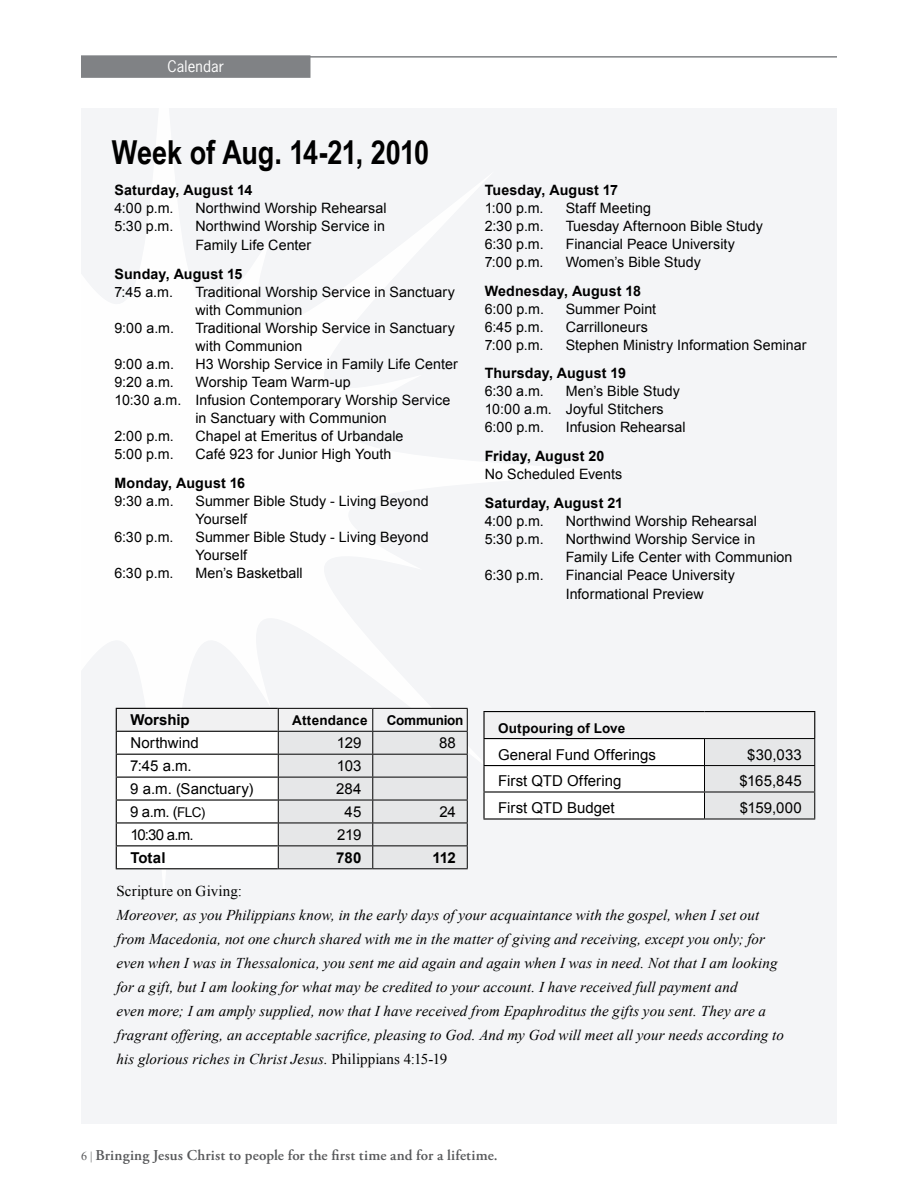
<style>
.page{position:relative;width:918px;height:1188px;background:#fff}
.page>*{position:absolute;margin:0;border:0;box-sizing:border-box;transform-origin:0 0}
.t1{font:700 33px "Arial Narrow";letter-spacing:-.015em;color:#000}
.t2{font:italic 15px/24px "Times New Roman";letter-spacing:.005em;color:#000}
.t3{font:15px "Arial";letter-spacing:.005em;color:#000}
.t4{font:600 15px "Adobe Garamond Pro";letter-spacing:.01em;color:#58595b}
.t5{font:700 15px "Arial";letter-spacing:-.005em;color:#000}
.t6{font:15px "Times New Roman";letter-spacing:.01em;color:#000}
.t7{font:15px "News Gothic Std";letter-spacing:.01em;color:#fff}
.t8{font:14.25px/18px "Arial";letter-spacing:.005em;color:#000}
.t9{font:700 14.25px "Arial";letter-spacing:.01em;color:#000}
.t10{font:700 13.5px "Arial";letter-spacing:.01em;color:#000}
.t11{font:700 13.5px "Arial";letter-spacing:-.02em;color:#000}
.s1{font-size:13.5px}
.s2{font-style:normal}
.s3{font-family:"Times New Roman";font-weight:400;font-size:12px}
</style>
<div class="page">
<div style="left:81px;top:108px;width:756px;height:1015px;background:#f4f5f7"></div>
<hr style="left:115px;top:56px;width:722px;height:2px;background:#808285">
<svg style="left:116px;top:708px;width:352px;height:161px"></svg>
<hr style="left:278px;top:845px;width:95px;height:1px;background:#000">
<hr style="left:373px;top:845px;width:95px;height:1px;background:#000">
<div style="left:82px;top:56px;width:228px;height:21px;background:#808285"></div>
<div style="left:81px;top:55px;width:229px;height:23px;border:2px solid #808285"></div>
<hr style="left:483px;top:711px;width:222px;height:1px;background:#000">
<hr style="left:483px;top:712px;width:2px;height:26px;background:#000">
<hr style="left:705px;top:711px;width:110px;height:1px;background:#000">
<hr style="left:483px;top:738px;width:221px;height:1px;background:#000">
<hr style="left:483px;top:739px;width:2px;height:26px;background:#000">
<hr style="left:483px;top:765px;width:221px;height:1px;background:#000">
<hr style="left:483px;top:766px;width:2px;height:25px;background:#000">
<hr style="left:483px;top:791px;width:221px;height:2px;background:#000">
<hr style="left:483px;top:793px;width:2px;height:25px;background:#000">
<hr style="left:483px;top:818px;width:221px;height:2px;background:#000">
<svg style="left:484px;top:712px;width:331px;height:107px"></svg>
<hr style="left:704px;top:819px;width:111px;height:1px;background:#000">
<p class="t7" style="left:168px;top:57px;width:58px">Calendar</p>
<h1 class="t1" style="left:112px;top:128px;width:319px">Week of Aug. 14-21, 2010</h1>
<p class="t9" style="left:114px;top:180px;width:139px">Saturday, August 14</p>
<p class="t8" style="left:114px;top:199px;width:61px">4:00 p.m.</p>
<p class="t8" style="left:195px;top:199px;width:193px">Northwind Worship Rehearsal</p>
<p class="t8" style="left:114px;top:217px;width:60px">5:30 p.m.</p>
<p class="t8" style="left:195px;top:216px;width:191px;line-height:19.5px">Northwind Worship Service in<br>Family Life Center</p>
<p class="t9" style="left:114px;top:265px;width:130px">Sunday, August 15</p>
<p class="t8" style="left:114px;top:283px;width:60px">7:45 a.m.</p>
<p class="t8" style="left:195px;top:283px;width:261px">Traditional Worship Service in Sanctuary with Communion</p>
<p class="t8" style="left:114px;top:319px;width:61px">9:00 a.m.</p>
<p class="t8" style="left:195px;top:319px;width:261px">Traditional Worship Service in Sanctuary with Communion</p>
<p class="t8" style="left:114px;top:355px;width:61px">9:00 a.m.</p>
<p class="t8" style="left:195px;top:355px;width:264px">H3 Worship Service in Family Life Center</p>
<p class="t8" style="left:114px;top:373px;width:61px">9:20 a.m.</p>
<p class="t8" style="left:195px;top:373px;width:157px">Worship Team Warm-up</p>
<p class="t8" style="left:114px;top:391px;width:338px">10:30 a.m. Infusion Contemporary Worship Service</p>
<p class="t8" style="left:195px;top:409px;width:193px">in Sanctuary with Communion</p>
<p class="t8" style="left:114px;top:427px;width:61px">2:00 p.m.</p>
<p class="t8" style="left:195px;top:427px;width:210px">Chapel at Emeritus of Urbandale</p>
<p class="t8" style="left:114px;top:445px;width:61px">5:00 p.m.</p>
<p class="t8" style="left:195px;top:445px;width:197px">Café 923 for Junior High Youth</p>
<p class="t9" style="left:114px;top:474px;width:132px">Monday, August 16</p>
<p class="t8" style="left:114px;top:492px;width:61px">9:30 a.m.</p>
<p class="t8" style="left:195px;top:492px;width:235px">Summer Bible Study - Living Beyond<br>Yourself</p>
<p class="t8" style="left:114px;top:528px;width:61px">6:30 p.m.</p>
<p class="t8" style="left:195px;top:528px;width:235px">Summer Bible Study - Living Beyond<br>Yourself</p>
<p class="t8" style="left:114px;top:564px;width:61px">6:30 p.m.</p>
<p class="t8" style="left:195px;top:564px;width:109px">Men’s Basketball</p>
<p class="t9" style="left:485px;top:180px;width:135px">Tuesday, August 17</p>
<p class="t8" style="left:485px;top:199px;width:60px">1:00 p.m.</p>
<p class="t8" style="left:566px;top:199px;width:87px">Staff Meeting</p>
<p class="t8" style="left:485px;top:217px;width:61px">2:30 p.m.</p>
<p class="t8" style="left:566px;top:217px;width:199px">Tuesday Afternoon Bible Study</p>
<p class="t8" style="left:485px;top:235px;width:61px">6:30 p.m.</p>
<p class="t8" style="left:566px;top:235px;width:171px">Financial Peace University</p>
<p class="t8" style="left:485px;top:253px;width:60px">7:00 p.m.</p>
<p class="t8" style="left:566px;top:253px;width:137px">Women’s Bible Study</p>
<p class="t9" style="left:485px;top:281px;width:158px">Wednesday, August 18</p>
<p class="t8" style="left:485px;top:300px;width:61px">6:00 p.m.</p>
<p class="t8" style="left:566px;top:300px;width:92px">Summer Point</p>
<p class="t8" style="left:485px;top:318px;width:60px">6:45 p.m.</p>
<p class="t8" style="left:566px;top:318px;width:84px">Carrilloneurs</p>
<p class="t8" style="left:485px;top:336px;width:60px">7:00 p.m.</p>
<p class="t8" style="left:566px;top:336px;width:242px">Stephen Ministry Information Seminar</p>
<p class="t9" style="left:485px;top:364px;width:143px">Thursday, August 19</p>
<p class="t8" style="left:485px;top:383px;width:61px">6:30 a.m.</p>
<p class="t8" style="left:485px;top:383px;width:197px;text-indent:81px">Men’s Bible Study<br>10:00 a.m. Joyful Stitchers<br>6:00 p.m.</p>
<p class="t8" style="left:566px;top:419px;width:121px">Infusion Rehearsal</p>
<p class="t9" style="left:485px;top:447px;width:121px">Friday, August 20</p>
<p class="t8" style="left:485px;top:465px;width:139px">No Scheduled Events</p>
<p class="t9" style="left:485px;top:494px;width:140px">Saturday, August 21</p>
<p class="t8" style="left:485px;top:512px;width:61px">4:00 p.m.</p>
<p class="t8" style="left:566px;top:512px;width:193px">Northwind Worship Rehearsal</p>
<p class="t8" style="left:485px;top:530px;width:60px">5:30 p.m.</p>
<p class="t8" style="left:566px;top:530px;width:228px">Northwind Worship Service in<br>Family Life Center with Communion</p>
<p class="t8" style="left:485px;top:566px;width:61px">6:30 p.m.</p>
<p class="t8" style="left:566px;top:565px;width:171px;line-height:19.5px">Financial Peace University<br>Informational Preview</p>
<p class="t5" style="left:130px;top:710px;width:61px">Worship</p>
<p class="t10" style="left:292px;top:712px;width:77px">Attendance</p>
<p class="t11" style="left:387px;top:712px;width:78px">Communion</p>
<p class="t3" style="left:130px;top:733px;width:70px">Northwind</p>
<p class="t3" style="left:337px;top:733px;width:26px">129</p>
<p class="t3" style="left:439px;top:733px;width:18px">88</p>
<p class="t3" style="left:130px;top:756px;width:63px">7:45 a.m.</p>
<p class="t3" style="left:337px;top:756px;width:26px">103</p>
<p class="t3" style="left:130px;top:779px;width:125px">9 a.m. (Sanctuary)</p>
<p class="t3" style="left:336px;top:779px;width:27px">284</p>
<p class="t3" style="left:130px;top:802px;width:76px">9 a.m. (<span class="s1">FLC)</span></p>
<p class="t3" style="left:345px;top:802px;width:18px">45</p>
<p class="t3" style="left:439px;top:802px;width:18px">24</p>
<p class="t3" style="left:130px;top:825px;width:65px">10:30 a.m.</p>
<p class="t3" style="left:337px;top:825px;width:26px">219</p>
<p class="t5" style="left:130px;top:848px;width:37px">Total</p>
<p class="t5" style="left:336px;top:848px;width:27px">780</p>
<p class="t5" style="left:433px;top:848px;width:25px">112</p>
<p class="t10" style="left:498px;top:719px;width:129px">Outpouring of Love</p>
<p class="t3" style="left:498px;top:744px;width:159px">General Fund Offerings</p>
<p class="t3" style="left:747px;top:744px;width:56px">$30,033</p>
<p class="t3" style="left:498px;top:771px;width:125px">First QTD Offering</p>
<p class="t3" style="left:739px;top:771px;width:64px">$165,845</p>
<p class="t3" style="left:498px;top:798px;width:118px">First QTD Budget</p>
<p class="t3" style="left:740px;top:798px;width:64px">$159,000</p>
<p class="t6" style="left:117px;top:881px;width:127px">Scripture on Giving:</p>
<p class="t2" style="left:117px;top:902px;width:669px">Moreover, as you Philippians know, in the early days of your acquaintance with the gospel, when I set out from Macedonia, not one church shared with me in the matter of giving and receiving, except you only; for even when I was in Thessalonica, you sent me aid again and again when I was in need. Not that I am looking for a gift, but I am looking for what may be credited to your account. I have received full payment and<br>even more; I am amply supplied, now that I have received from Epaphroditus the gifts you sent. They are a fragrant offering, an acceptable sacrifice, pleasing to God. And my God will meet all your needs according to his glorious riches in Christ Jesus. <span class="s2">Philippians 4:15-19</span></p>
<p class="t4" style="left:81px;top:1147px;width:418px"><span class="s3">6 |</span> Bringing Jesus Christ to people for the first time and for a lifetime.</p>
</div>
